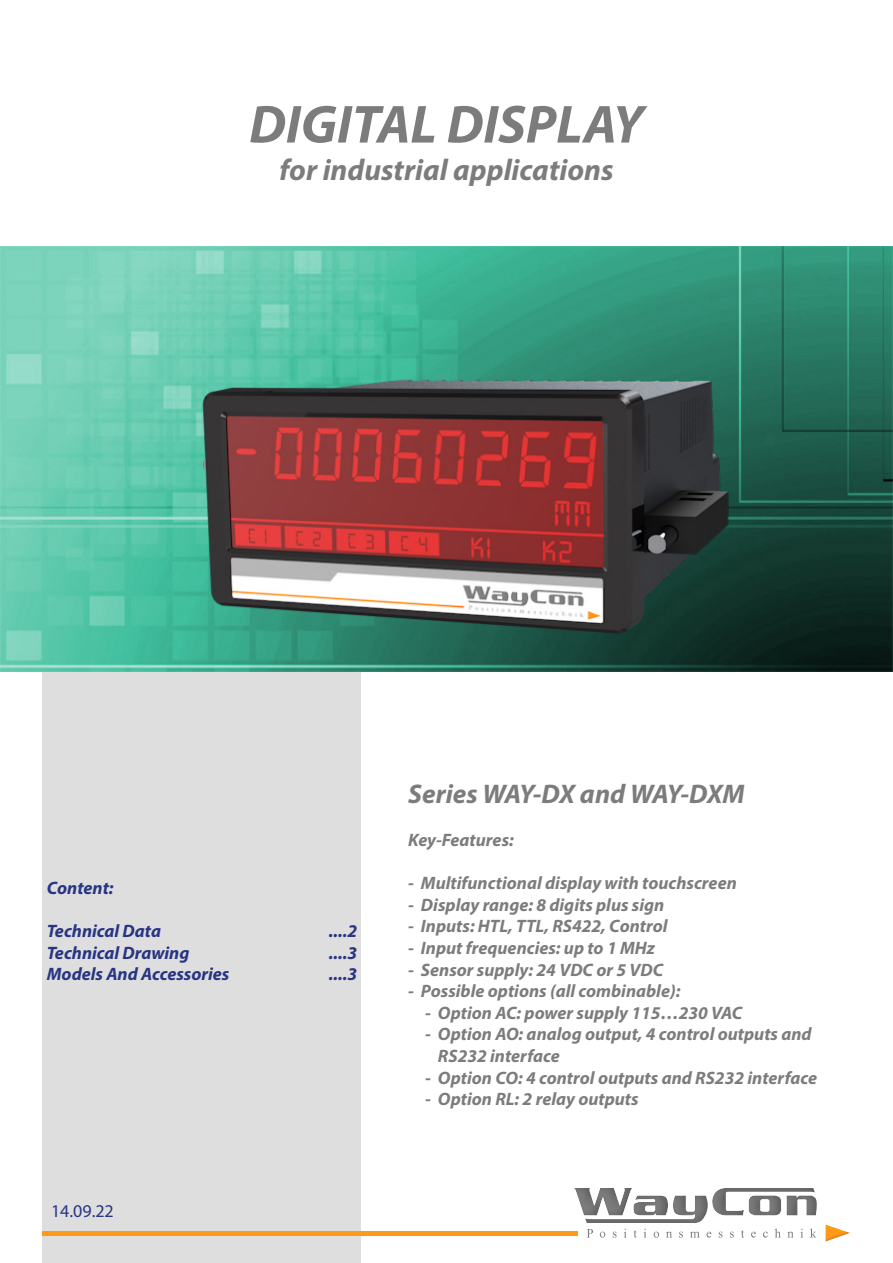
<style>
.page{position:relative;width:893px;height:1263px;background:#fff}
.page>*{position:absolute;margin:0;border:0;box-sizing:border-box;transform-origin:0 0}
.t1{font:italic 700 54px "Myriad Pro";color:#7d7c7d}
.t2{font:italic 700 30px "Myriad Pro";color:#7d7c7d}
.t3{font:italic 700 27px "Myriad Pro";color:#7d7c7d}
.t4{font:italic 700 18px/21.6px "Myriad Pro";color:#7d7c7d}
.t5{font:italic 700 18px "Myriad Pro";color:#283583}
.t6{font:18px "Myriad Pro";color:#283583}
</style>
<div class="page">
<div style="left:43px;top:672px;width:318px;height:591px;background:#dfdedf"></div>
<img style="left:0;top:247px;width:893px;height:425px">
<img style="left:106px;top:247px;width:681px;height:425px">
<div style="left:824px;top:1221px;width:28px;height:21px;background:#5e5f5f;opacity:.2"></div>
<svg style="left:574px;top:1188px;width:243px;height:50px"></svg>
<hr style="left:43px;top:1231px;width:535px;height:4px;background:#ff991a">
<p class="t1" style="left:249px;top:89px;width:396px">DIGITAL DISPLAY</p>
<p class="t2" style="left:279px;top:150px;width:336px">for industrial applications</p>
<p class="t5" style="left:47px;top:876px;width:68px">Content:</p>
<p class="t5" style="left:47px;top:919px;width:116px">Technical Data</p>
<p class="t5" style="left:329px;top:919px;width:30px">....2</p>
<p class="t5" style="left:47px;top:941px;width:144px">Technical Drawing</p>
<p class="t5" style="left:329px;top:941px;width:30px">....3</p>
<p class="t5" style="left:47px;top:962px;width:184px">Models And Accessories</p>
<p class="t5" style="left:329px;top:962px;width:30px">....3</p>
<p class="t6" style="left:51px;top:1200px;width:64px">14.09.22</p>
<p class="t3" style="left:408px;top:776px;width:338px">Series WAY-DX and WAY-DXM</p>
<p class="t4" style="left:408px;top:828px;width:107px">Key-Features:</p>
<p class="t4" style="left:408px;top:872px;width:330px">- Multifunctional display with touchscreen</p>
<p class="t4" style="left:408px;top:893px;width:258px">- Display range: 8 digits plus sign</p>
<p class="t4" style="left:408px;top:915px;width:261px">- Inputs: HTL, TTL, RS422, Control</p>
<p class="t4" style="left:408px;top:936px;width:248px">- Input frequencies: up to 1 MHz</p>
<p class="t4" style="left:408px;top:958px;width:256px">- Sensor supply: 24 VDC or 5 VDC</p>
<p class="t4" style="left:408px;top:980px;width:274px">- Possible options (all combinable):</p>
<p class="t4" style="left:425px;top:1001px;width:319px">- Option AC: power supply 115…230 VAC</p>
<p class="t4" style="left:438px;top:1023px;width:375px;text-indent:-13px">- Option AO: analog output, 4 control outputs and<br>RS232 interface</p>
<p class="t4" style="left:425px;top:1066px;width:393px">- Option CO: 4 control outputs and RS232 interface</p>
<p class="t4" style="left:425px;top:1088px;width:215px">- Option RL: 2 relay outputs</p>
</div>
